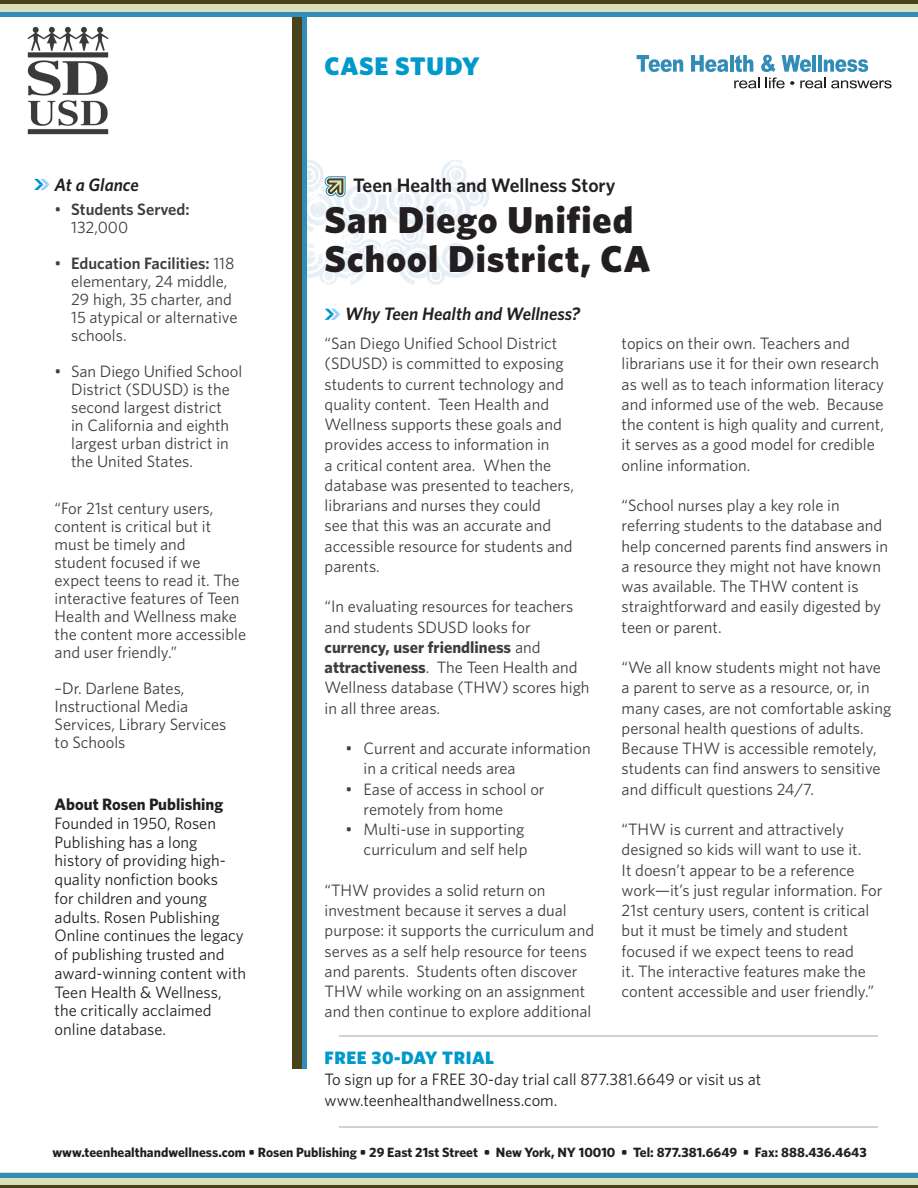
<style>
.page{position:relative;width:918px;height:1188px;background:#fff}
.page>*{position:absolute;margin:0;border:0;box-sizing:border-box;transform-origin:0 0}
.t1{font:900 37.5px/39px "Whitney";letter-spacing:.03em;color:#231f20}
.t2{font:900 25.5px "Whitney";letter-spacing:.03em;color:#0099cb}
.t3{font:600 19.5px "Whitney";color:#231f20}
.t4{font:italic 600 18px "Whitney";color:#231f20}
.t5{font:900 18px "Whitney";letter-spacing:.03em;color:#0099cb}
.t6{font:16.5px/20.2px "Whitney";color:#3e3e3f}
.t7{font:16.5px/18.8px "Whitney";color:#231f20}
.t8{font:600 16.5px/18px "Whitney";color:#3e3e3f}
.t9{font:700 16.5px "Whitney";color:#231f20}
.t10{font:700 13.5px "Whitney";color:#231f20}
.s1{font-weight:400}
.s2{font-weight:600}
.s3{font-weight:700}
</style>
<div class="page">
<hr style="left:339px;top:1126px;width:538px;height:1px;background:#d1d2d4">
<hr style="left:339px;top:1036px;width:538px;height:1px;background:#d1d2d4">
<div style="left:292px;top:0;width:15px;height:1069px;background:#49431b"></div>
<hr style="left:303px;top:0;width:4px;height:1069px;background:#328cb8">
<div style="left:0;top:1173px;width:918px;height:15px;background:#49431b"></div>
<div style="left:0;top:1173px;width:918px;height:12px;background:#dae0bb"></div>
<hr style="left:0;top:1173px;width:918px;height:4px;background:#328cb8">
<svg style="left:0;top:0;width:918px;height:5px;background:#66623b"></svg>
<div style="left:0;top:5px;width:918px;height:12px;background:#dae0bb"></div>
<div style="left:0;top:12px;width:918px;height:5px;background:#328cb8"></div>
<svg style="left:34px;top:179px;width:16px;height:11px"></svg>
<svg style="left:325px;top:309px;width:15px;height:11px"></svg>
<svg style="left:307px;top:160px;width:182px;height:125px"></svg>
<svg style="left:637px;top:55px;width:46px;height:17px"></svg>
<svg style="left:691px;top:55px;width:37px;height:17px"></svg>
<hr style="left:730px;top:55px;width:3px;height:17px;background:#328cb8">
<svg style="left:734px;top:55px;width:158px;height:33px"></svg>
<img style="left:27px;top:27px;width:82px;height:108px">
<p class="t4" style="left:55px;top:174px;width:86px">At a Glance</p>
<p class="t8" style="left:71px;top:200px;width:120px;text-indent:-16px"><span class="s1">•</span> Students Served:<br><span class="s1">132,000</span></p>
<p class="t6" style="left:71px;top:254px;width:168px;line-height:18px;text-indent:-16px">• <span class="s2">Education Facilities:</span> 118 elementary, 24 middle,<br>29 high, 35 charter, and<br>15 atypical or alternative schools.</p>
<p class="t6" style="left:71px;top:362px;width:173px;line-height:18px;text-indent:-16px">• San Diego Unified School<br>District (SDUSD) is the second largest district<br>in California and eighth largest urban district in the United States.</p>
<p class="t6" style="left:55px;top:499px;width:193px;line-height:18px">“For 21st century users, content is critical but it must be timely and<br>student focused if we expect teens to read it. The interactive features of Teen<br>Health and Wellness make the content more accessible and user friendly.”</p>
<p class="t6" style="left:55px;top:679px;width:173px;line-height:18px">–Dr. Darlene Bates,<br>Instructional Media<br>Services, Library Services to Schools</p>
<p class="t9" style="left:55px;top:794px;width:170px">About Rosen Publishing</p>
<p class="t7" style="left:55px;top:813px;width:193px">Founded in 1950, Rosen<br>Publishing has a long history of providing high&shy;quality nonfiction books<br>for children and young adults. Rosen Publishing<br>Online continues the legacy of publishing trusted and award-winning content with<br>Teen Health &amp; Wellness, the critically acclaimed online database.</p>
<p class="t2" style="left:325px;top:51px;width:157px">CASE STUDY</p>
<p class="t3" style="left:353px;top:173px;width:264px">Teen Health and Wellness Story</p>
<p class="t1" style="left:325px;top:200px;width:327px">San Diego Unified<br>School District, CA</p>
<p class="t4" style="left:345px;top:303px;width:236px">Why Teen Health and Wellness?</p>
<p class="t6" style="left:325px;top:333px;width:251px">“San Diego Unified School District (SDUSD) is committed to exposing students to current technology and quality content. Teen Health and<br>Wellness supports these goals and provides access to information in<br>a critical content area. When the database was presented to teachers, librarians and nurses they could<br>see that this was an accurate and accessible resource for students and parents.</p>
<p class="t6" style="left:325px;top:596px;width:266px">“In evaluating resources for teachers and students SDUSD looks for <span class="s3">currency, user friendliness</span> and <span class="s3">attractiveness</span>. The Teen Health and<br>Wellness database (THW) scores high in all three areas.</p>
<p class="t6" style="left:364px;top:738px;width:229px;text-indent:-18px">• Current and accurate information in a critical needs area</p>
<p class="t6" style="left:364px;top:778px;width:182px;text-indent:-18px">• Ease of access in school or remotely from home</p>
<p class="t6" style="left:346px;top:819px;width:183px;text-align:right">• Multi-use in supporting curriculum and self help</p>
<p class="t6" style="left:325px;top:880px;width:271px">“THW provides a solid return on investment because it serves a dual purpose: it supports the curriculum and serves as a self help resource for teens and parents. Students often discover THW while working on an assignment and then continue to explore additional</p>
<p class="t6" style="left:622px;top:333px;width:264px">topics on their own. Teachers and librarians use it for their own research as well as to teach information literacy and informed use of the web. Because the content is high quality and current, it serves as a good model for credible online information.</p>
<p class="t6" style="left:622px;top:495px;width:268px">“School nurses play a key role in referring students to the database and help concerned parents find answers in a resource they might not have known was available. The THW content is straightforward and easily digested by teen or parent.</p>
<p class="t6" style="left:622px;top:657px;width:271px">“We all know students might not have a parent to serve as a resource, or, in many cases, are not comfortable asking personal health questions of adults.<br>Because THW is accessible remotely, students can find answers to sensitive and difficult questions 24/7.</p>
<p class="t6" style="left:622px;top:819px;width:262px">“THW is current and attractively designed so kids will want to use it.<br>It doesn’t appear to be a reference work—it’s just regular information. For 21st century users, content is critical but it must be timely and student focused if we expect teens to read<br>it. The interactive features make the content accessible and user friendly.”</p>
<p class="t5" style="left:325px;top:1047px;width:171px">FREE 30-DAY TRIAL</p>
<p class="t7" style="left:325px;top:1070px;width:438px">To sign up for a FREE 30-day trial call 877.381.6649 or visit us at</p>
<p class="t7" style="left:325px;top:1091px;width:234px">www.teenhealthandwellness.com.</p>
<p class="t10" style="left:52px;top:1144px;width:816px">www.teenhealthandwellness.com • Rosen Publishing • 29 East 21st Street • New York, NY 10010 • Tel: 877.381.6649 • Fax: 888.436.4643</p>
</div>
